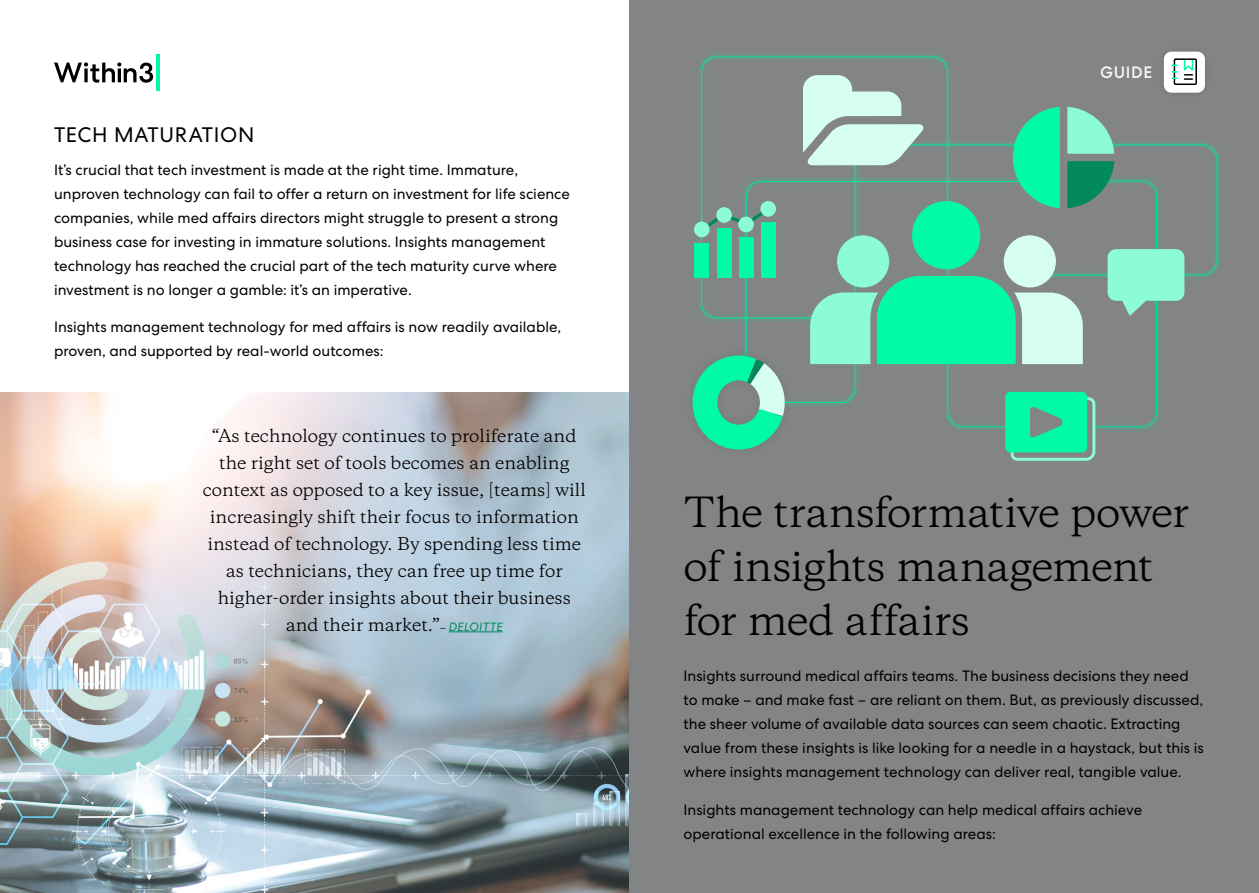
<style>
.page{position:relative;width:1259px;height:893px;background:#fff}
.page>*{position:absolute;margin:0;border:0;box-sizing:border-box;transform-origin:0 0}
.t1{font:39px/54px "Copernicus";letter-spacing:-.025em;color:#000}
.t2{font:21px "Centra No 2";letter-spacing:.03em;color:#000}
.t3{font:16.5px/27px "Copernicus";color:#000;text-align:center}
.t4{font:500 16.5px "Centra No 2";letter-spacing:.04em;color:#f4f4f4}
.t5{font:15px/24px "Centra No 2";color:#000}
.s1{font-family:"Minion Pro";font-size:12px}
.s2{font-family:"Centra No 2";font-style:italic;font-size:12px;color:#01895c}
</style>
<div class="page">
<img style="left:0;top:392px;width:629px;height:501px">
<div style="left:629px;top:0;width:630px;height:893px;background:#828486"></div>
<svg style="left:1217px;top:151px;width:3px;height:118px"></svg>
<hr style="left:156px;top:54px;width:3px;height:37px;background:#01faa8">
<svg style="left:54px;top:62px;width:99px;height:21px"></svg>
<div style="left:1157px;top:45px;width:54px;height:54px;background:#000;opacity:.15"></div>
<div style="left:1164px;top:52px;width:41px;height:41px;background:#fff;border-radius:8px"></div>
<div style="left:1173px;top:58px;width:24px;height:27px;border:2px solid #000"></div>
<hr style="left:449px;top:631px;width:54px;height:1px;background:#01895c">
<svg style="left:692px;top:59px;width:525px;height:402px"></svg>
<h2 class="t2" style="left:54px;top:122px;width:202px">TECH MATURATION</h2>
<p class="t5" style="left:54px;top:158px;width:517px">It’s crucial that tech investment is made at the right time. Immature, unproven technology can fail to offer a return on investment for life science companies, while med affairs directors might struggle to present a strong business case for investing in immature solutions. Insights management technology has reached the crucial part of the tech maturity curve where investment is no longer a gamble: it’s an imperative.</p>
<p class="t5" style="left:54px;top:315px;width:509px">Insights management technology for med affairs is now readily available, proven, and supported by real-world outcomes:</p>
<p class="t3" style="left:203px;top:422px;width:385px">“As technology continues to proliferate and the right set of tools becomes an enabling context as opposed to a key issue, [teams] will increasingly shift their focus to information instead of technology. By spending less time as technicians, they can free up time for higher-order insights about their business and their market.”<span class="s1">–</span> <span class="s2">DELOITTE</span></p>
<p class="t4" style="left:1100px;top:63px;width:54px">GUIDE</p>
<h1 class="t1" style="left:683px;top:485px;width:507px">The transformative power of insights management for med affairs</h1>
<p class="t5" style="left:683px;top:664px;width:522px">Insights surround medical affairs teams. The business decisions they need to make – and make fast – are reliant on them. But, as previously discussed, the sheer volume of available data sources can seem chaotic. Extracting value from these insights is like looking for a needle in a haystack, but this is where insights management technology can deliver real, tangible value.</p>
<p class="t5" style="left:683px;top:798px;width:460px">Insights management technology can help medical affairs achieve operational excellence in the following areas:</p>
</div>
